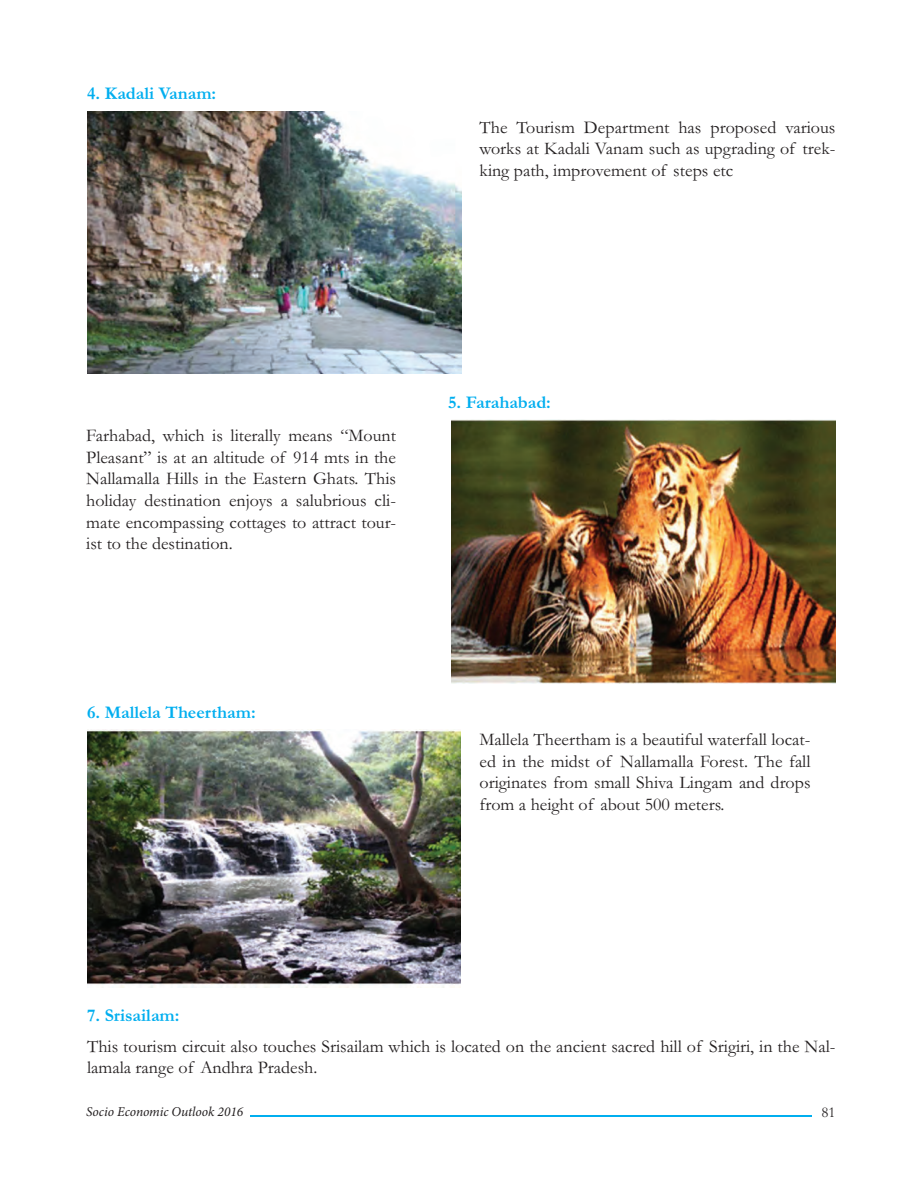
<style>
.page{position:relative;width:919px;height:1187px;background:#fff}
.page>*{position:absolute;margin:0;border:0;box-sizing:border-box;transform-origin:0 0}
.t1{font:18px/21.6px "Garamond";color:#231f20;text-align:justify}
.t2{font:700 18px "Garamond";color:#00aeef}
.t3{font:15px "Garamond";color:#231f20}
.t4{font:italic 13.5px "Minion Pro";color:#231f20}
</style>
<div class="page">
<hr style="left:251px;top:1115px;width:561px;height:2px;background:#00aeef">
<img style="left:87px;top:111px;width:374px;height:262px">
<img style="left:451px;top:420px;width:384px;height:263px">
<img style="left:87px;top:730px;width:373px;height:258px">
<p class="t2" style="left:87px;top:86px;width:131px">4. Kadali Vanam:</p>
<p class="t1" style="left:479px;top:118px;width:357px">The Tourism Department has proposed various works at Kadali Vanam such as upgrading of trek&shy;king path, improvement of steps etc</p>
<p class="t1" style="left:86px;top:427px;width:311px">Farhabad, which is literally means “Mount Pleasant” is at an altitude of 914 mts in the Nallamalla Hills in the Eastern Ghats. This holiday destination enjoys a salubrious cli&shy;mate encompassing cottages to attract tour&shy;ist to the destination.</p>
<p class="t2" style="left:448px;top:395px;width:104px">5. Farahabad:</p>
<p class="t2" style="left:87px;top:705px;width:170px">6. Mallela Theertham:</p>
<p class="t1" style="left:479px;top:731px;width:332px">Mallela Theertham is a beautiful waterfall locat&shy;ed in the midst of Nallamalla Forest. The fall originates from small Shiva Lingam and drops from a height of about 500 meters.</p>
<p class="t2" style="left:87px;top:1009px;width:94px">7. Srisailam:</p>
<p class="t1" style="left:87px;top:1037px;width:749px">This tourism circuit also touches Srisailam which is located on the ancient sacred hill of Srigiri, in the Nal&shy;lamala range of Andhra Pradesh.</p>
<p class="t4" style="left:86px;top:1103px;width:159px">Socio Economic Outlook 2016</p>
<p class="t3" style="left:821px;top:1107px;width:16px">81</p>
</div>
